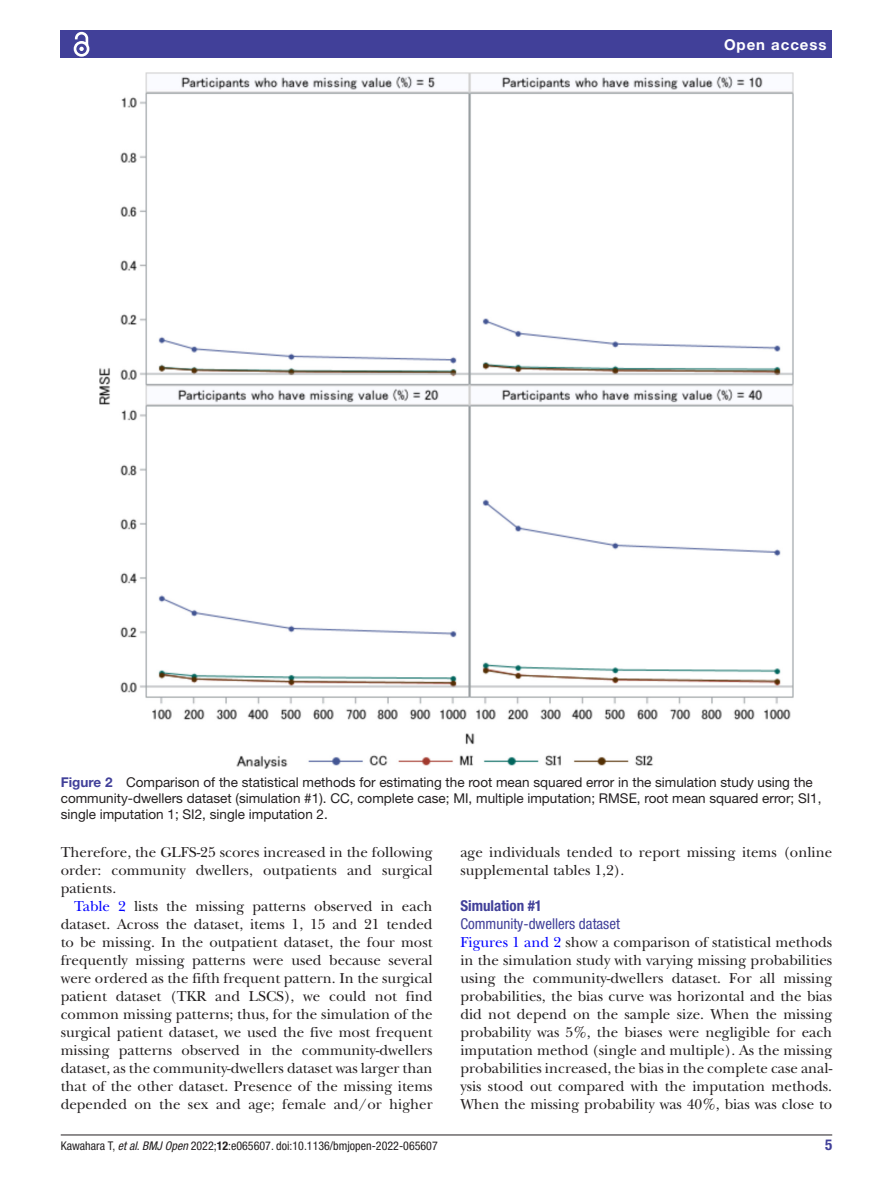
<style>
.page{position:relative;width:893px;height:1191px;background:#fff}
.page>*{position:absolute;margin:0;border:0;box-sizing:border-box;transform-origin:0 0}
.t1{font:15px/18px "New Baskerville";color:#231f20;text-align:justify}
.t2{font:condensed 15px "Helvetica Neue LT Std";color:#414099}
.t3{font:700 condensed 15px "Helvetica Neue LT Std";color:#414099}
.t4{font:700 15px "Helvetica Neue LT Std";letter-spacing:.065em;color:#fff}
.t5{font:13.5px/16.2px "Helvetica Neue LT Std";color:#231f20}
.t6{font:condensed 12px "Helvetica Neue LT Std";color:#231f20}
.s1{font-weight:700;color:#414099}
.s2{color:#00f}
.s3{font-style:italic}
.s4{font-weight:700}
</style>
<div class="page">
<hr style="left:61px;top:1134px;width:771px;height:1px;background:#231f20">
<div style="left:61px;top:31px;width:771px;height:27px;background:#414099"></div>
<svg style="left:73px;top:31px;width:17px;height:26px"></svg>
<img style="left:100px;top:73px;width:693px;height:696px">
<p class="t4" style="left:724px;top:35px;width:104px">Open access</p>
<p class="t5" style="left:61px;top:773px;width:762px"><span class="s1">Figure 2</span> Comparison of the statistical methods for estimating the root mean squared error in the simulation study using the community-dwellers dataset (simulation #1). CC, complete case; MI, multiple imputation; RMSE, root mean squared error; SI1, single imputation 1; SI2, single imputation 2.</p>
<p class="t1" style="left:61px;top:843px;width:373px">Therefore, the GLFS-25 scores increased in the following order: community dwellers, outpatients and surgical patients.</p>
<p class="t1" style="left:61px;top:897px;width:373px;text-indent:14px"><span class="s2">Table 2</span> lists the missing patterns observed in each dataset. Across the dataset, items 1, 15 and 21 tended to be missing. In the outpatient dataset, the four most frequently missing patterns were used because several were ordered as the fifth frequent pattern. In the surgical patient dataset (TKR and LSCS), we could not find common missing patterns; thus, for the simulation of the surgical patient dataset, we used the five most frequent missing patterns observed in the community-dwellers dataset, as the community-dwellers dataset was larger than that of the other dataset. Presence of the missing items depended on the sex and age; female and/or higher</p>
<p class="t1" style="left:460px;top:843px;width:373px">age individuals tended to report missing items (online supplemental tables 1,2).</p>
<p class="t3" style="left:460px;top:897px;width:83px">Simulation #1</p>
<p class="t2" style="left:460px;top:915px;width:161px">Community-dwellers dataset</p>
<p class="t1" style="left:460px;top:933px;width:373px"><span class="s2">Figures 1 and 2</span> show a comparison of statistical methods in the simulation study with varying missing probabilities using the community-dwellers dataset. For all missing probabilities, the bias curve was horizontal and the bias did not depend on the sample size. When the missing probability was 5%, the biases were negligible for each imputation method (single and multiple). As the missing probabilities increased, the bias in the complete case anal&shy;ysis stood out compared with the imputation methods.<br>When the missing probability was 40%, bias was close to</p>
<p class="t6" style="left:61px;top:1138px;width:379px">Kawahara T, <span class="s3">et al</span>. <span class="s3">BMJ Open</span> 2022;<span class="s4">12</span>:e065607. doi:10.1136/bmjopen-2022-065607</p>
<p class="t3" style="left:825px;top:1135px;width:9px">5</p>
</div>
